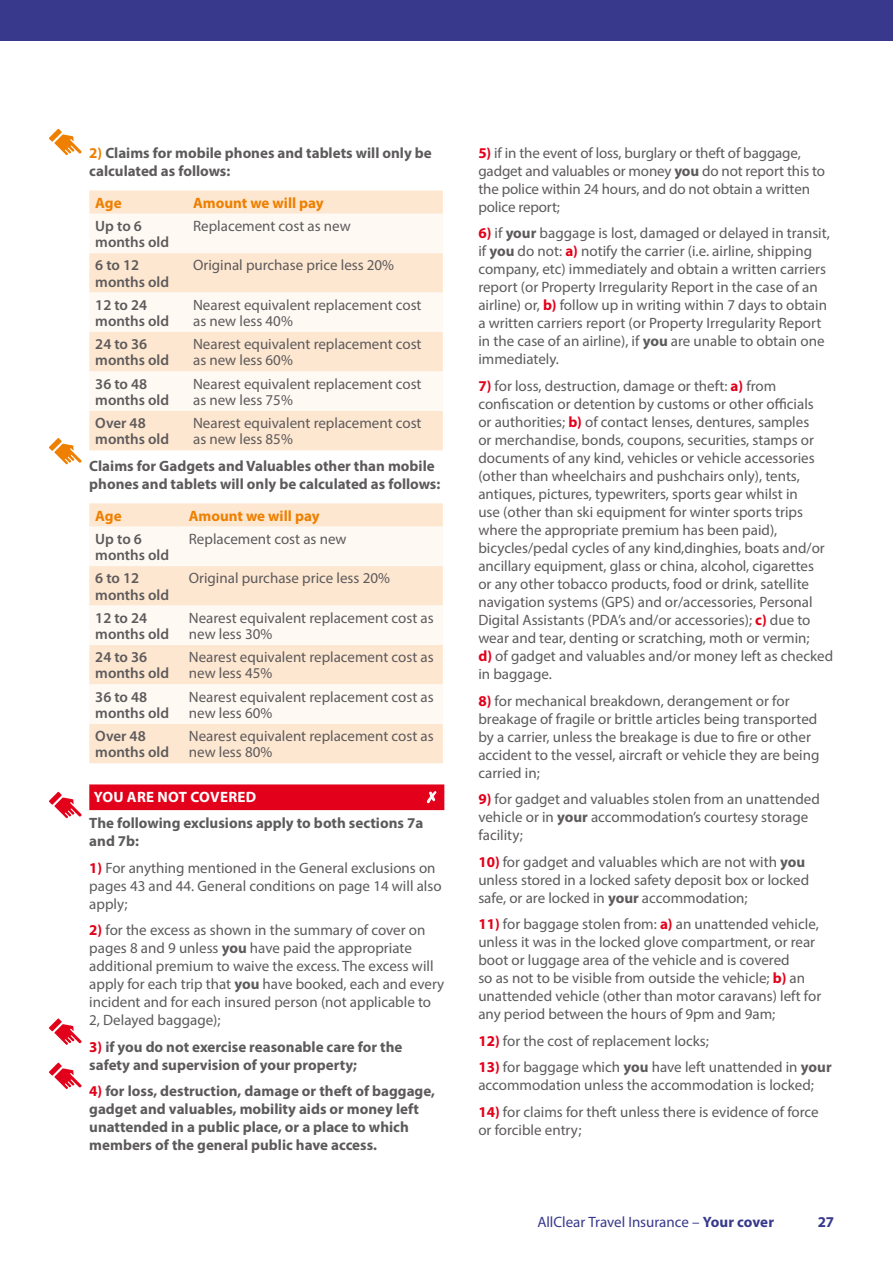
<style>
.page{position:relative;width:893px;height:1263px;background:#fff}
.page>*{position:absolute;margin:0;border:0;box-sizing:border-box;transform-origin:0 0}
.Main_Text{font:15px/18px "Myriad Pro";color:#5d5a5c}
.Main_Text-2{font:700 15px/18px "Myriad Pro";color:#5d5a5c}
.t1{font:600 15px/16.2px "Myriad Pro";color:#5d5a5c}
.t2{font:700 15px "Myriad Pro";color:#ee7f00}
.t3{font:15px "Myriad Pro";color:#38398c}
.You_are_covered{font:700 15px "Myriad Pro";letter-spacing:.02em;color:#fff}
.t4{font:700 15px "Myriad Pro";color:#38398c}
.s1{color:#ee7f00}
.s2{font-weight:700;color:#e2001a}
.s3{font-weight:700}
.s4{color:#e2001a}
</style>
<div class="page">
<svg style="left:49px;top:1018px;width:33px;height:27px"></svg>
<svg style="left:49px;top:792px;width:33px;height:26px"></svg>
<svg style="left:49px;top:1063px;width:33px;height:26px"></svg>
<div style="left:0;top:0;width:893px;height:41px;background:#38398c"></div>
<div style="left:89px;top:784px;width:355px;height:26px;background:#e2001a"></div>
<div style="left:89px;top:190px;width:354px;height:260px;background:#fde7d0"></div>
<svg style="left:89px;top:214px;width:354px;height:197px;fill:#fff9f3"></svg>
<div style="left:89px;top:503px;width:354px;height:260px;background:#fde7d0"></div>
<svg style="left:89px;top:527px;width:354px;height:197px;fill:#fff9f3"></svg>
<svg style="left:49px;top:438px;width:33px;height:26px"></svg>
<svg style="left:49px;top:129px;width:33px;height:26px"></svg>
<p class="Main_Text-2" style="left:89px;top:143px;width:344px"><span class="s1">2)</span> Claims for mobile phones and tablets will only be calculated as follows:</p>
<p class="t2" style="left:95px;top:193px;width:28px">Age</p>
<p class="t2" style="left:193px;top:193px;width:132px">Amount we will pay</p>
<p class="t1" style="left:95px;top:217px;width:75px">Up to 6 months old</p>
<p class="Main_Text" style="left:193px;top:217px;width:159px">Replacement cost as new</p>
<p class="t1" style="left:95px;top:257px;width:75px">6 to 12 months old</p>
<p class="Main_Text" style="left:193px;top:256px;width:203px">Original purchase price less 20%</p>
<p class="t1" style="left:95px;top:296px;width:75px">12 to 24 months old</p>
<p class="Main_Text" style="left:193px;top:296px;width:230px;line-height:16.2px">Nearest equivalent replacement cost as new less 40%</p>
<p class="t1" style="left:95px;top:336px;width:75px">24 to 36 months old</p>
<p class="Main_Text" style="left:193px;top:336px;width:230px;line-height:16.2px">Nearest equivalent replacement cost as new less 60%</p>
<p class="t1" style="left:95px;top:375px;width:75px">36 to 48 months old</p>
<p class="Main_Text" style="left:193px;top:375px;width:230px;line-height:16.2px">Nearest equivalent replacement cost as new less 75%</p>
<p class="t1" style="left:95px;top:415px;width:75px">Over 48 months old</p>
<p class="Main_Text" style="left:193px;top:415px;width:230px;line-height:16.2px">Nearest equivalent replacement cost as new less 85%</p>
<p class="Main_Text-2" style="left:89px;top:456px;width:353px">Claims for Gadgets and Valuables other than mobile phones and tablets will only be calculated as follows:</p>
<p class="t2" style="left:95px;top:506px;width:28px">Age</p>
<p class="t2" style="left:189px;top:506px;width:132px">Amount we will pay</p>
<p class="t1" style="left:95px;top:530px;width:75px">Up to 6 months old</p>
<p class="Main_Text" style="left:189px;top:530px;width:159px">Replacement cost as new</p>
<p class="t1" style="left:95px;top:570px;width:75px">6 to 12 months old</p>
<p class="Main_Text" style="left:189px;top:569px;width:203px">Original purchase price less 20%</p>
<p class="t1" style="left:95px;top:609px;width:75px">12 to 24 months old</p>
<p class="Main_Text" style="left:189px;top:609px;width:246px;line-height:16.2px">Nearest equivalent replacement cost as new less 30%</p>
<p class="t1" style="left:95px;top:649px;width:75px">24 to 36 months old</p>
<p class="Main_Text" style="left:189px;top:649px;width:246px;line-height:16.2px">Nearest equivalent replacement cost as new less 45%</p>
<p class="t1" style="left:95px;top:688px;width:75px">36 to 48 months old</p>
<p class="Main_Text" style="left:189px;top:688px;width:246px;line-height:16.2px">Nearest equivalent replacement cost as new less 60%</p>
<p class="t1" style="left:95px;top:728px;width:75px">Over 48 months old</p>
<p class="Main_Text" style="left:189px;top:728px;width:246px;line-height:16.2px">Nearest equivalent replacement cost as new less 80%</p>
<p class="You_are_covered" style="left:94px;top:787px;width:164px">YOU ARE NOT COVERED</p>
<p class="Main_Text-2" style="left:89px;top:813px;width:335px">The following exclusions apply to both sections 7a and 7b:</p>
<p class="Main_Text" style="left:89px;top:858px;width:354px"><span class="s2">1)</span> For anything mentioned in the General exclusions on pages 43 and 44. General conditions on page 14 will also apply;</p>
<p class="Main_Text" style="left:89px;top:921px;width:357px"><span class="s2">2)</span> for the excess as shown in the summary of cover on pages 8 and 9 unless <span class="s3">you</span> have paid the appropriate additional premium to waive the excess. The excess will apply for each trip that <span class="s3">you</span> have booked, each and every incident and for each insured person (not applicable to 2, Delayed baggage);</p>
<p class="Main_Text-2" style="left:89px;top:1037px;width:315px"><span class="s4">3)</span> if you do not exercise reasonable care for the safety and supervision of your property;</p>
<p class="Main_Text-2" style="left:89px;top:1081px;width:347px"><span class="s4">4)</span> for loss, destruction, damage or theft of baggage, gadget and valuables, mobility aids or money left unattended in a public place, or a place to which members of the general public have access.</p>
<p class="Main_Text" style="left:478px;top:144px;width:348px"><span class="s2">5)</span> if in the event of loss, burglary or theft of baggage, gadget and valuables or money <span class="s3">you</span> do not report this to the police within 24 hours, and do not obtain a written police report;</p>
<p class="Main_Text" style="left:478px;top:224px;width:353px"><span class="s2">6)</span> if <span class="s3">your</span> baggage is lost, damaged or delayed in transit, if <span class="s3">you</span> do not: <span class="s2">a)</span> notify the carrier (i.e. airline, shipping company, etc) immediately and obtain a written carriers report (or Property Irregularity Report in the case of an airline) or, <span class="s2">b)</span> follow up in writing within 7 days to obtain a written carriers report (or Property Irregularity Report in the case of an airline), if <span class="s3">you</span> are unable to obtain one immediately.</p>
<p class="Main_Text" style="left:478px;top:377px;width:356px"><span class="s2">7)</span> for loss, destruction, damage or theft: <span class="s2">a)</span> from confiscation or detention by customs or other officials<br>or authorities; <span class="s2">b)</span> of contact lenses, dentures, samples<br>or merchandise, bonds, coupons, securities, stamps or documents of any kind, vehicles or vehicle accessories (other than wheelchairs and pushchairs only), tents, antiques, pictures, typewriters, sports gear whilst in<br>use (other than ski equipment for winter sports trips where the appropriate premium has been paid), bicycles/pedal cycles of any kind,dinghies, boats and/or ancillary equipment, glass or china, alcohol, cigarettes<br>or any other tobacco products, food or drink, satellite navigation systems (GPS) and or/accessories, Personal Digital Assistants (PDA’s and/or accessories); <span class="s2">c)</span> due to wear and tear, denting or scratching, moth or vermin;<br><span class="s2">d)</span> of gadget and valuables and/or money left as checked in baggage.</p>
<p class="Main_Text" style="left:478px;top:691px;width:343px"><span class="s2">8)</span> for mechanical breakdown, derangement or for breakage of fragile or brittle articles being transported by a carrier, unless the breakage is due to fire or other accident to the vessel, aircraft or vehicle they are being carried in;</p>
<p class="Main_Text" style="left:478px;top:790px;width:343px"><span class="s2">9)</span> for gadget and valuables stolen from an unattended vehicle or in <span class="s3">your</span> accommodation’s courtesy storage facility;</p>
<p class="Main_Text" style="left:478px;top:852px;width:332px"><span class="s2">10)</span> for gadget and valuables which are not with <span class="s3">you </span>unless stored in a locked safety deposit box or locked safe, or are locked in <span class="s3">your</span> accommodation;</p>
<p class="Main_Text" style="left:478px;top:915px;width:344px"><span class="s2">11)</span> for baggage stolen from: <span class="s2">a)</span> an unattended vehicle, unless it was in the locked glove compartment, or rear boot or luggage area of the vehicle and is covered<br>so as not to be visible from outside the vehicle; <span class="s2">b)</span> an unattended vehicle (other than motor caravans) left for any period between the hours of 9pm and 9am;</p>
<p class="Main_Text" style="left:478px;top:1031px;width:232px"><span class="s2">12)</span> for the cost of replacement locks;</p>
<p class="Main_Text" style="left:478px;top:1058px;width:355px"><span class="s2">13)</span> for baggage which <span class="s3">you</span> have left unattended in <span class="s3">your </span>accommodation unless the accommodation is locked;</p>
<p class="Main_Text" style="left:478px;top:1102px;width:342px"><span class="s2">14)</span> for claims for theft unless there is evidence of force or forcible entry;</p>
<p class="t3" style="left:537px;top:1213px;width:238px">AllClear Travel Insurance – <span class="s3">Your cover</span></p>
<p class="t4" style="left:818px;top:1212px;width:18px">27</p>
</div>
